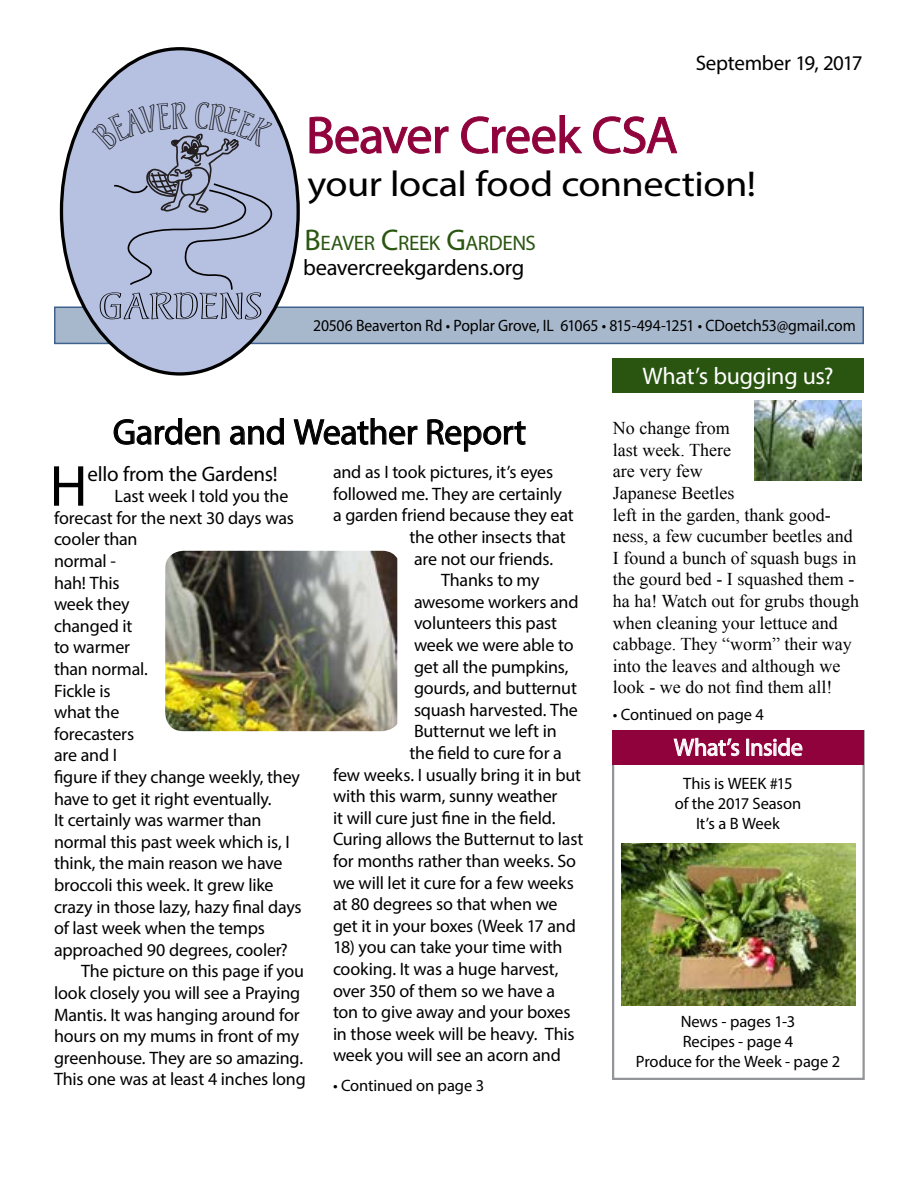
<style>
.page{position:relative;width:918px;height:1188px;background:#fff}
.page>*{position:absolute;margin:0;border:0;box-sizing:border-box;transform-origin:0 0}
.t1{font:58.35px "Myriad Pro";color:#000}
.t2{font:52.5px "Myriad Pro";letter-spacing:-.02em;color:#8f023c}
.t3{font:36px "Myriad Pro";letter-spacing:-.01em;color:#000;scale:1.12 1}
.t4{font:36px "Myriad Pro";letter-spacing:-.01em;color:#000}
.t5{font:34.65px "Andreas Std";letter-spacing:-.01em;color:#000;scale:1.56 1}
.t6{font:24px "Myriad Pro";letter-spacing:-.015em;color:#fff}
.t7{font:22.5px "Myriad Pro";letter-spacing:-.015em;color:#000}
.t8{font:21px "Myriad Pro";letter-spacing:-.01em;color:#000}
.t9{font:21px "Myriad Pro";letter-spacing:-.025em;color:#2a5511}
.t10{font:18px/21.6px "Myriad Pro";letter-spacing:-.01em;color:#000}
.t11{font:18px/21.6px "Times New Roman";color:#000}
.t12{font:16.5px/19.8px "Myriad Pro";letter-spacing:-.01em;color:#000;text-align:center}
.t13{font:16.5px "Myriad Pro";letter-spacing:-.01em;color:#000;scale:.95 1}
.s1{font-size:30px}
</style>
<div class="page">
<img style="left:165px;top:551px;width:232px;height:180px">
<svg style="left:113px;top:418px;width:107px;height:27px"></svg>
<svg style="left:230px;top:418px;width:54px;height:27px"></svg>
<svg style="left:293px;top:418px;width:125px;height:27px"></svg>
<svg style="left:427px;top:419px;width:99px;height:33px"></svg>
<img style="left:755px;top:400px;width:107px;height:80px">
<div style="left:612px;top:358px;width:252px;height:35px;background:#2a5511"></div>
<div style="left:612px;top:730px;width:253px;height:350px;border:2px solid #939598"></div>
<div style="left:612px;top:730px;width:252px;height:34px;background:#8f023c"></div>
<svg style="left:674px;top:738px;width:66px;height:18px"></svg>
<svg style="left:747px;top:738px;width:56px;height:18px"></svg>
<img style="left:621px;top:843px;width:235px;height:163px">
<div style="left:55px;top:307px;width:808px;height:36px;background:#a8b8cc"></div>
<div style="left:54px;top:307px;width:810px;height:37px;border:2px solid #3e618d"></div>
<svg style="left:58px;top:47px;width:243px;height:329px"></svg>
<svg style="left:309px;top:116px;width:140px;height:38px"></svg>
<svg style="left:461px;top:115px;width:122px;height:39px"></svg>
<svg style="left:593px;top:116px;width:85px;height:38px"></svg>
<svg style="left:91px;top:102px;width:188px;height:189px;background:#abb4d2"></svg>
<p class="t8" style="left:696px;top:50px;width:168px">September 19, 2017</p>
<h3 class="t5" style="left:98px;top:286px;width:107px">GARDENS</h3>
<h2 class="t2" style="left:306px;top:103px;width:373px">Beaver Creek CSA</h2>
<h3 class="t3" style="left:308px;top:162px;width:402px">your local food connection!</h3>
<p class="t9" style="left:304px;top:230px;width:233px"><span class="s1">B</span>EAVER <span class="s1">C</span>REEK <span class="s1">G</span>ARDENS</p>
<p class="t7" style="left:303px;top:254px;width:223px">beavercreekgardens.org</p>
<p class="t13" style="left:313px;top:315px;width:572px">20506 Beaverton Rd • Poplar Grove, IL 61065 • 815-494-1251 • CDoetch53@gmail.com</p>
<h3 class="t4" style="left:113px;top:410px;width:415px">Garden and Weather Report</h3>
<h1 class="t1" style="left:50px;top:450px;width:40px">H</h1>
<p class="t8" style="left:87px;top:461px;width:192px">ello from the Gardens!</p>
<p class="t10" style="left:114px;top:485px;width:175px">Last week I told you the</p>
<p class="t10" style="left:54px;top:507px;width:242px">forecast for the next 30 days was</p>
<p class="t10" style="left:54px;top:528px;width:85px">cooler than</p>
<p class="t10" style="left:54px;top:550px;width:64px">normal -</p>
<p class="t10" style="left:54px;top:571px;width:67px">hah! This</p>
<p class="t10" style="left:54px;top:593px;width:77px">week they</p>
<p class="t10" style="left:54px;top:615px;width:80px">changed it</p>
<p class="t10" style="left:54px;top:636px;width:78px">to warmer</p>
<p class="t10" style="left:54px;top:658px;width:95px">than normal.</p>
<p class="t10" style="left:54px;top:679px;width:58px">Fickle is</p>
<p class="t10" style="left:54px;top:701px;width:67px">what the</p>
<p class="t10" style="left:54px;top:723px;width:82px">forecasters</p>
<p class="t10" style="left:54px;top:744px;width:65px">are and I</p>
<p class="t10" style="left:54px;top:766px;width:247px">figure if they change weekly, they</p>
<p class="t10" style="left:54px;top:787px;width:219px">have to get it right eventually.</p>
<p class="t10" style="left:54px;top:809px;width:209px">It certainly was warmer than</p>
<p class="t10" style="left:54px;top:831px;width:237px">normal this past week which is, I</p>
<p class="t10" style="left:54px;top:852px;width:230px">think, the main reason we have</p>
<p class="t10" style="left:54px;top:874px;width:221px">broccoli this week. It grew like</p>
<p class="t10" style="left:54px;top:895px;width:249px">crazy in those lazy, hazy final days</p>
<p class="t10" style="left:54px;top:917px;width:212px">of last week when the temps</p>
<p class="t10" style="left:54px;top:939px;width:235px">approached 90 degrees, cooler?</p>
<p class="t10" style="left:81px;top:960px;width:225px">The picture on this page if you</p>
<p class="t10" style="left:54px;top:982px;width:248px">look closely you will see a Praying</p>
<p class="t10" style="left:54px;top:1003px;width:247px">Mantis. It was hanging around for</p>
<p class="t10" style="left:54px;top:1025px;width:247px">hours on my mums in front of my</p>
<p class="t10" style="left:54px;top:1047px;width:251px">greenhouse. They are so amazing.</p>
<p class="t10" style="left:54px;top:1068px;width:253px">This one was at least 4 inches long</p>
<p class="t10" style="left:333px;top:461px;width:222px">and as I took pictures, it’s eyes</p>
<p class="t10" style="left:333px;top:483px;width:231px">followed me. They are certainly</p>
<p class="t10" style="left:333px;top:504px;width:242px">a garden friend because they eat</p>
<p class="t10" style="left:410px;top:526px;width:158px">the other insects that</p>
<p class="t10" style="left:414px;top:548px;width:141px">are not our friends.</p>
<p class="t10" style="left:441px;top:569px;width:100px">Thanks to my</p>
<p class="t10" style="left:414px;top:591px;width:166px">awesome workers and</p>
<p class="t10" style="left:414px;top:612px;width:145px">volunteers this past</p>
<p class="t10" style="left:414px;top:634px;width:161px">week we were able to</p>
<p class="t10" style="left:414px;top:656px;width:156px">get all the pumpkins,</p>
<p class="t10" style="left:414px;top:677px;width:164px">gourds, and butternut</p>
<p class="t10" style="left:414px;top:699px;width:165px">squash harvested. The</p>
<p class="t10" style="left:414px;top:720px;width:144px">Butternut we left in</p>
<p class="t10" style="left:410px;top:742px;width:154px">the field to cure for a</p>
<p class="t10" style="left:333px;top:764px;width:250px">few weeks. I usually bring it in but</p>
<p class="t10" style="left:333px;top:785px;width:226px">with this warm, sunny weather</p>
<p class="t10" style="left:333px;top:807px;width:224px">it will cure just fine in the field.</p>
<p class="t10" style="left:333px;top:828px;width:252px">Curing allows the Butternut to last</p>
<p class="t10" style="left:333px;top:850px;width:245px">for months rather than weeks. So</p>
<p class="t10" style="left:333px;top:872px;width:243px">we will let it cure for a few weeks</p>
<p class="t10" style="left:333px;top:893px;width:226px">at 80 degrees so that when we</p>
<p class="t10" style="left:333px;top:915px;width:244px">get it in your boxes (Week 17 and</p>
<p class="t10" style="left:333px;top:936px;width:243px">18) you can take your time with cooking. It was a huge harvest, over 350 of them so we have a ton to give away and your boxes in those week will be heavy. This week you will see an acorn and</p>
<p class="t12" style="left:333px;top:1075px;width:153px">• Continued on page 3</p>
<h3 class="t6" style="left:642px;top:361px;width:193px">What’s bugging us?</h3>
<p class="t11" style="left:613px;top:417px;width:248px">No change from<br>last week. There<br>are very few<br>Japanese Beetles<br>left in the garden, thank good&shy;ness, a few cucumber beetles and<br>I found a bunch of squash bugs in the gourd bed - I squashed them - ha ha! Watch out for grubs though when cleaning your lettuce and cabbage. They “worm” their way into the leaves and although we look - we do not find them all!</p>
<p class="t12" style="left:613px;top:704px;width:153px">• Continued on page 4</p>
<h3 class="t6" style="left:674px;top:733px;width:130px">What’s Inside</h3>
<p class="t12" style="left:675px;top:774px;width:128px">This is WEEK #15 of the 2017 Season<br>It’s a B Week</p>
<p class="t12" style="left:636px;top:1011px;width:206px">News - pages 1-3<br>Recipes - page 4<br>Produce for the Week - page 2</p>
</div>
